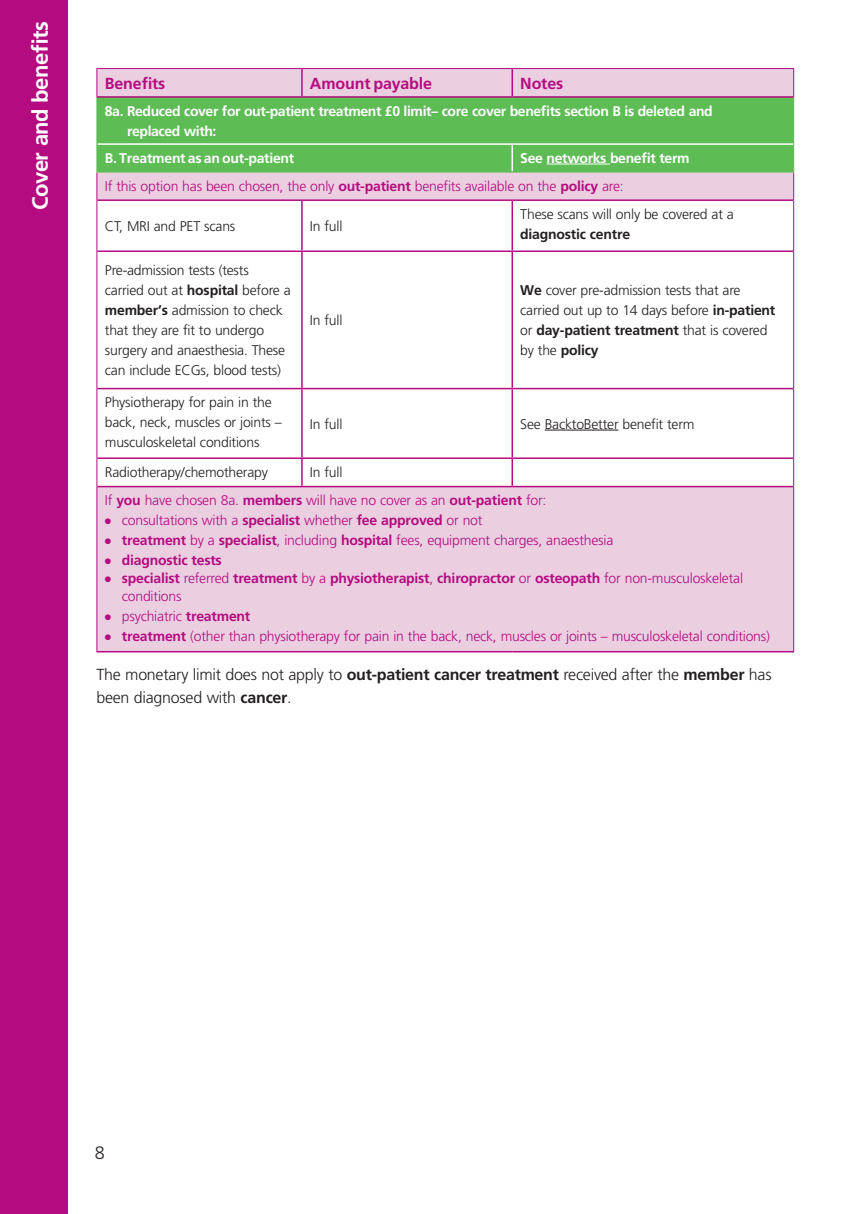
<style>
.page{position:relative;width:862px;height:1214px;background:#fff}
.page>*{position:absolute;margin:0;border:0;box-sizing:border-box;transform-origin:0 0}
.t1{font:700 22px "Frutiger LT Std";letter-spacing:-.025em;color:#fff}
.t2{font:300 18px "Frutiger LT Std";color:#231f20}
.t3{font:300 16px/23px "Frutiger LT Std";letter-spacing:-.015em;color:#231f20}
.t4{font:700 16px "Frutiger LT Std";letter-spacing:-.01em;color:#b40c80}
.t5{font:300 14px/20px "Frutiger LT Std";letter-spacing:-.015em;color:#231f20}
.t6{font:300 14px/28.6px "Frutiger LT Std";letter-spacing:-.015em;color:#b40c80}
.t7{font:700 14px/20px "Frutiger LT Std";letter-spacing:-.03em;color:#fff}
.t8{font:700 14px/18px "Frutiger LT Std";letter-spacing:-.015em;color:#b40c80}
.t9{font:700 14px "Frutiger LT Std";letter-spacing:-.015em;color:#231f20}
.s1{font-weight:700;color:#fff}
.s2{font-weight:700}
.s3{color:#231f20}
.s4{font-weight:300}
</style>
<div class="page">
<div style="left:0;top:0;width:68px;height:1213px;background:#b40c80"></div>
<svg style="left:97px;top:69px;width:696px;height:582px"></svg>
<div style="left:97px;top:98px;width:696px;height:73px;background:#5ebc55"></div>
<hr style="left:97px;top:143px;width:205px;height:2px;background:#fff">
<hr style="left:302px;top:143px;width:210px;height:2px;background:#fff">
<hr style="left:512px;top:143px;width:281px;height:2px;background:#fff">
<svg style="left:96px;top:69px;width:1px;height:27px"></svg>
<hr style="left:96px;top:68px;width:206px;height:1px;background:#b40c80">
<hr style="left:96px;top:96px;width:206px;height:2px;background:#b40c80">
<hr style="left:301px;top:69px;width:2px;height:27px;background:#b40c80">
<hr style="left:302px;top:68px;width:210px;height:1px;background:#b40c80">
<hr style="left:302px;top:96px;width:210px;height:2px;background:#b40c80">
<hr style="left:511px;top:69px;width:2px;height:27px;background:#b40c80">
<hr style="left:512px;top:68px;width:282px;height:1px;background:#b40c80">
<svg style="left:793px;top:69px;width:1px;height:27px"></svg>
<hr style="left:512px;top:96px;width:282px;height:2px;background:#b40c80">
<hr style="left:793px;top:98px;width:1px;height:46px;background:#5ebc55">
<hr style="left:96px;top:200px;width:1px;height:51px;background:#b40c80">
<hr style="left:97px;top:199px;width:205px;height:2px;background:#b40c80">
<hr style="left:301px;top:201px;width:2px;height:49px;background:#b40c80">
<hr style="left:302px;top:199px;width:210px;height:2px;background:#b40c80">
<hr style="left:511px;top:201px;width:2px;height:49px;background:#b40c80">
<hr style="left:512px;top:199px;width:281px;height:2px;background:#b40c80">
<hr style="left:793px;top:200px;width:1px;height:51px;background:#b40c80">
<hr style="left:96px;top:251px;width:1px;height:137px;background:#b40c80">
<hr style="left:97px;top:250px;width:205px;height:2px;background:#b40c80">
<hr style="left:301px;top:252px;width:2px;height:136px;background:#b40c80">
<hr style="left:302px;top:250px;width:210px;height:2px;background:#b40c80">
<hr style="left:511px;top:252px;width:2px;height:136px;background:#b40c80">
<hr style="left:512px;top:250px;width:281px;height:2px;background:#b40c80">
<hr style="left:793px;top:251px;width:1px;height:137px;background:#b40c80">
<hr style="left:96px;top:388px;width:1px;height:70px;background:#b40c80">
<hr style="left:97px;top:388px;width:205px;height:1px;background:#b40c80">
<hr style="left:301px;top:389px;width:2px;height:68px;background:#b40c80">
<hr style="left:302px;top:388px;width:210px;height:1px;background:#b40c80">
<hr style="left:511px;top:389px;width:2px;height:68px;background:#b40c80">
<hr style="left:512px;top:388px;width:281px;height:1px;background:#b40c80">
<hr style="left:793px;top:388px;width:1px;height:70px;background:#b40c80">
<svg style="left:96px;top:458px;width:1px;height:28px"></svg>
<hr style="left:97px;top:457px;width:205px;height:2px;background:#b40c80">
<hr style="left:301px;top:459px;width:2px;height:27px;background:#b40c80">
<hr style="left:302px;top:457px;width:210px;height:2px;background:#b40c80">
<hr style="left:511px;top:459px;width:2px;height:27px;background:#b40c80">
<hr style="left:512px;top:457px;width:281px;height:2px;background:#b40c80">
<svg style="left:793px;top:458px;width:1px;height:28px"></svg>
<hr style="left:96px;top:486px;width:1px;height:165px;background:#b40c80">
<hr style="left:97px;top:486px;width:205px;height:1px;background:#b40c80">
<hr style="left:302px;top:486px;width:210px;height:1px;background:#b40c80">
<hr style="left:512px;top:486px;width:281px;height:1px;background:#b40c80">
<hr style="left:793px;top:486px;width:1px;height:165px;background:#b40c80">
<hr style="left:96px;top:98px;width:1px;height:46px;background:#5ebc55">
<svg style="left:96px;top:144px;width:1px;height:56px"></svg>
<svg style="left:793px;top:144px;width:1px;height:56px"></svg>
<hr style="left:96px;top:171px;width:206px;height:1px;background:#5ebc55">
<hr style="left:302px;top:171px;width:210px;height:1px;background:#5ebc55">
<hr style="left:512px;top:171px;width:282px;height:1px;background:#5ebc55">
<hr style="left:511px;top:145px;width:2px;height:26px;background:#fff">
<hr style="left:96px;top:651px;width:206px;height:1px;background:#b40c80">
<hr style="left:302px;top:651px;width:210px;height:1px;background:#b40c80">
<hr style="left:512px;top:651px;width:282px;height:1px;background:#b40c80">
<hr style="left:546px;top:164px;width:64px;height:1px;background:#fff">
<hr style="left:545px;top:429px;width:73px;height:1px;background:#231f20">
<h1 class="t1" style="left:27px;top:210px;width:190px;rotate:-90deg">Cover and benefits</h1>
<p class="t4" style="left:105px;top:74px;width:62px">Benefits</p>
<p class="t4" style="left:310px;top:74px;width:124px">Amount payable</p>
<p class="t4" style="left:520px;top:74px;width:44px">Notes</p>
<p class="t7" style="left:127px;top:101px;width:587px;text-indent:-22px">8a. Reduced cover for out-patient treatment £0 limit– core cover benefits section B is deleted and replaced with:</p>
<p class="t7" style="left:105px;top:148px;width:191px">B. Treatment as an out-patient</p>
<p class="t6" style="left:105px;top:144px;width:586px;text-indent:415px"><span class="s1">See networks benefit term<br></span>If this option has been chosen, the only <span class="s2">out-patient</span> benefits available on the <span class="s2">policy</span> are:</p>
<p class="t5" style="left:105px;top:216px;width:132px">CT, MRI and PET scans</p>
<p class="t5" style="left:310px;top:216px;width:34px">In full</p>
<p class="t5" style="left:520px;top:204px;width:215px">These scans will only be covered at a</p>
<p class="t9" style="left:520px;top:225px;width:111px">diagnostic centre</p>
<p class="t5" style="left:105px;top:260px;width:187px">Pre-admission tests (tests carried out at <span class="s2">hospital</span> before a <span class="s2">member’s</span> admission to check that they are fit to undergo surgery and anaesthesia. These can include ECGs, blood tests)</p>
<p class="t5" style="left:105px;top:392px;width:178px">Physiotherapy for pain in the back, neck, muscles or joints – musculoskeletal conditions</p>
<p class="t5" style="left:310px;top:310px;width:34px">In full</p>
<p class="t5" style="left:520px;top:280px;width:257px"><span class="s2">We</span> cover pre-admission tests that are carried out up to 14 days before <span class="s2">in-patient </span>or <span class="s2">day-patient treatment</span> that is covered by the <span class="s2">policy</span></p>
<p class="t5" style="left:310px;top:414px;width:34px">In full</p>
<p class="t5" style="left:520px;top:414px;width:176px">See BacktoBetter benefit term</p>
<p class="t6" style="left:105px;top:458px;width:443px;text-align:center"><span class="s3">In full<br></span>If <span class="s2">you</span> have chosen 8a. <span class="s2">members</span> will have no cover as an <span class="s2">out-patient</span> for:</p>
<p class="t6" style="left:105px;top:506px;width:379px">● consultations with a <span class="s2">specialist</span> whether <span class="s2">fee approved</span> or not</p>
<p class="t6" style="left:105px;top:526px;width:510px">● <span class="s2">treatment</span> by a <span class="s2">specialist</span>, including <span class="s2">hospital</span> fees, equipment charges, anaesthesia</p>
<p class="t8" style="left:105px;top:551px;width:118px">● diagnostic tests</p>
<p class="t8" style="left:122px;top:569px;width:623px;text-indent:-17px">● specialist <span class="s4">referred</span> treatment <span class="s4">by a</span> physiotherapist<span class="s4">,</span> chiropractor <span class="s4">or</span> osteopath <span class="s4">for non-musculoskeletal conditions</span></p>
<p class="t6" style="left:105px;top:602px;width:147px">● psychiatric <span class="s2">treatment</span></p>
<p class="t6" style="left:105px;top:622px;width:666px">● <span class="s2">treatment</span> (other than physiotherapy for pain in the back, neck, muscles or joints – musculoskeletal conditions)</p>
<p class="t3" style="left:96px;top:663px;width:677px">The monetary limit does not apply to <span class="s2">out-patient cancer treatment</span> received after the <span class="s2">member</span> has been diagnosed with <span class="s2">cancer</span>.</p>
<p class="t5" style="left:105px;top:462px;width:164px">Radiotherapy/chemotherapy</p>
<p class="t2" style="left:95px;top:1142px;width:12px">8</p>
</div>
